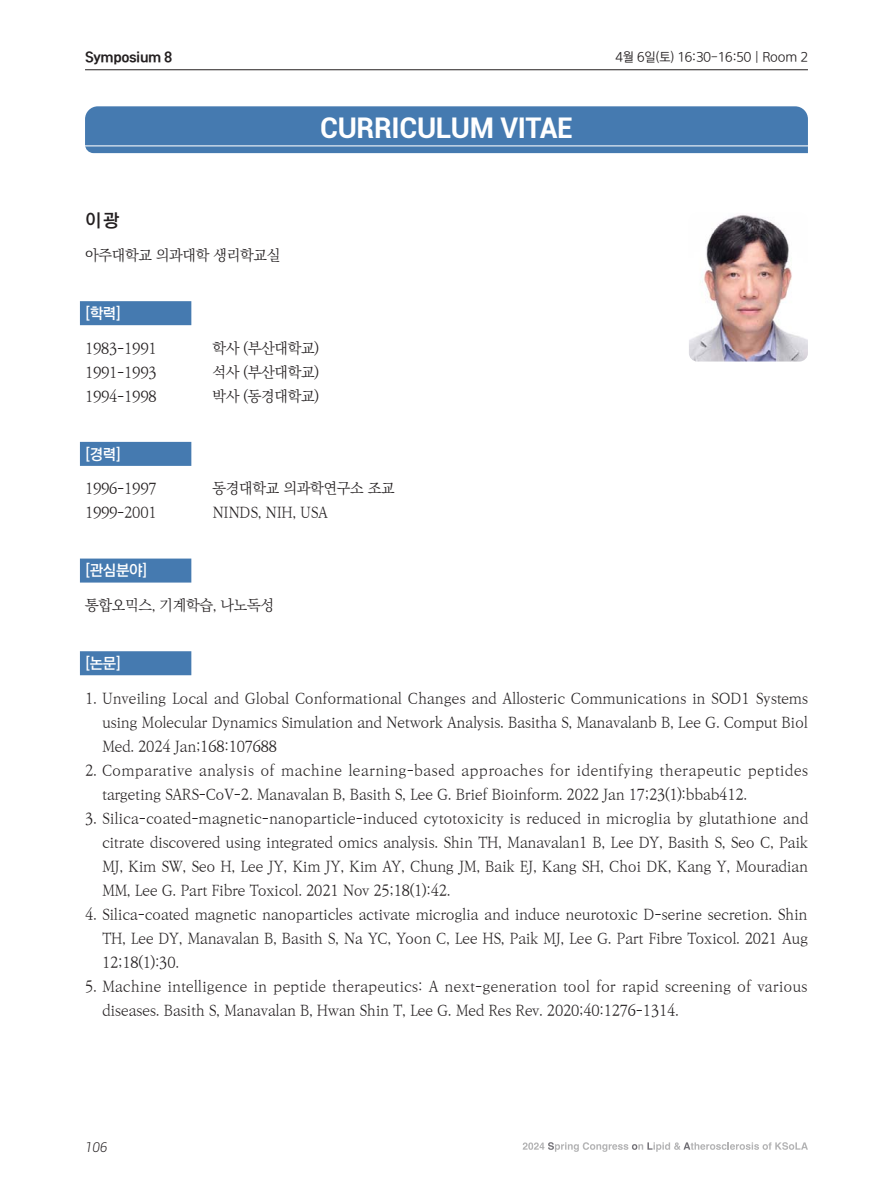
<style>
.page{position:relative;width:893px;height:1191px;background:#fff}
.page>*{position:absolute;margin:0;border:0;box-sizing:border-box;transform-origin:0 0}
.t1{font:700 28.5px "Roboto";letter-spacing:-.01em;color:#fff}
.cv-연자명{font:18px "Rix Sin Go B";color:#231f20}
.cv-내용-논문{font:300 15px/24px "Ko Pub World Batang";letter-spacing:-.02em;color:#231f20;text-align:justify}
.cv-내용-논문-2{font:300 15px/24px "Ko Pub World Batang";letter-spacing:.015em;color:#231f20}
.cv-내용-논문-3{font:300 15px/24px "Ko Pub World Batang";color:#231f20}
.cv-내용{font:300 15px "Ko Pub World Batang";letter-spacing:-.02em;color:#231f20}
.cv-구분{font:15px "Rix Sin Go B";letter-spacing:-.02em;color:#fff}
.t2{font:13.5px "Rix Head B";letter-spacing:-.03em;color:#231f20}
.t3{font:italic 300 13.5px "Roboto";color:#231f20}
.상단-장소{font:12.75px "Rix Sin Go R";letter-spacing:-.01em;color:#231f20}
</style>
<div class="page">
<hr style="left:85px;top:69px;width:723px;height:1px;background:#231f20">
<div style="left:85px;top:106px;width:723px;height:47px;background:#457ab0"></div>
<hr style="left:81px;top:145px;width:731px;height:1px;background:#fff">
<svg style="left:523px;top:1142px;width:285px;height:9px"></svg>
<div style="left:80px;top:301px;width:111px;height:24px;background:#457ab0"></div>
<div style="left:80px;top:442px;width:111px;height:24px;background:#457ab0"></div>
<div style="left:80px;top:558px;width:111px;height:24px;background:#457ab0"></div>
<div style="left:80px;top:651px;width:111px;height:24px;background:#457ab0"></div>
<img style="left:689px;top:215px;width:119px;height:146px">
<p class="t2" style="left:85px;top:50px;width:89px">Symposium 8</p>
<p class="cv-연자명" style="left:85px;top:209px;width:36px">이광</p>
<p class="cv-내용" style="left:85px;top:244px;width:197px">아주대학교 의과대학 생리학교실</p>
<h1 class="t1" style="left:320px;top:108px;width:254px">CURRICULUM VITAE</h1>
<p class="cv-구분" style="left:85px;top:304px;width:38px">[학력]</p>
<p class="cv-내용" style="left:85px;top:337px;width:73px">1983-1991</p>
<p class="cv-내용" style="left:213px;top:337px;width:108px">학사 (부산대학교)</p>
<p class="cv-내용" style="left:85px;top:361px;width:73px">1991-1993</p>
<p class="cv-내용" style="left:213px;top:361px;width:108px">석사 (부산대학교)</p>
<p class="cv-내용" style="left:85px;top:385px;width:73px">1994-1998</p>
<p class="cv-내용" style="left:213px;top:385px;width:108px">박사 (동경대학교)</p>
<p class="cv-구분" style="left:85px;top:445px;width:38px">[경력]</p>
<p class="cv-내용" style="left:85px;top:477px;width:73px">1996-1997</p>
<p class="cv-내용" style="left:213px;top:477px;width:184px">동경대학교 의과학연구소 조교</p>
<p class="cv-내용" style="left:85px;top:501px;width:73px">1999-2001</p>
<p class="cv-내용" style="left:213px;top:501px;width:117px">NINDS, NIH, USA</p>
<p class="cv-구분" style="left:85px;top:561px;width:64px">[관심분야]</p>
<p class="cv-내용" style="left:85px;top:594px;width:191px">통합오믹스, 기계학습, 나노독성</p>
<p class="상단-장소" style="left:615px;top:50px;width:194px">4월 6일(토) 16:30-16:50 | Room 2</p>
<p class="cv-구분" style="left:85px;top:654px;width:38px">[논문]</p>
<p class="cv-내용-논문" style="left:102px;top:686px;width:708px;text-indent:-17px">1. Unveiling Local and Global Conformational Changes and Allosteric Communications in SOD1 Systems using Molecular Dynamics Simulation and Network Analysis. Basitha S, Manavalanb B, Lee G. Comput Biol Med. 2024 Jan;168:107688</p>
<p class="cv-내용-논문-2" style="left:102px;top:758px;width:708px;text-indent:-17px">2. Comparative analysis of machine learning-based approaches for identifying therapeutic peptides targeting SARS-CoV-2. Manavalan B, Basith S, Lee G. Brief Bioinform. 2022 Jan 17;23(1):bbab412.</p>
<p class="cv-내용-논문" style="left:102px;top:806px;width:708px;text-indent:-17px">3. Silica-coated-magnetic-nanoparticle-induced cytotoxicity is reduced in microglia by glutathione and citrate discovered using integrated omics analysis. Shin TH, Manavalan1 B, Lee DY, Basith S, Seo C, Paik MJ, Kim SW, Seo H, Lee JY, Kim JY, Kim AY, Chung JM, Baik EJ, Kang SH, Choi DK, Kang Y, Mouradian MM, Lee G. Part Fibre Toxicol. 2021 Nov 25;18(1):42.</p>
<p class="cv-내용-논문" style="left:102px;top:902px;width:707px;text-indent:-17px">4. Silica-coated magnetic nanoparticles activate microglia and induce neurotoxic D-serine secretion. Shin TH, Lee DY, Manavalan B, Basith S, Na YC, Yoon C, Lee HS, Paik MJ, Lee G. Part Fibre Toxicol. 2021 Aug 12;18(1):30.</p>
<p class="cv-내용-논문-3" style="left:102px;top:974px;width:707px;text-indent:-17px">5. Machine intelligence in peptide therapeutics: A next-generation tool for rapid screening of various diseases. Basith S, Manavalan B, Hwan Shin T, Lee G. Med Res Rev. 2020;40:1276-1314.</p>
<p class="t3" style="left:85px;top:1137px;width:24px">106</p>
</div>
